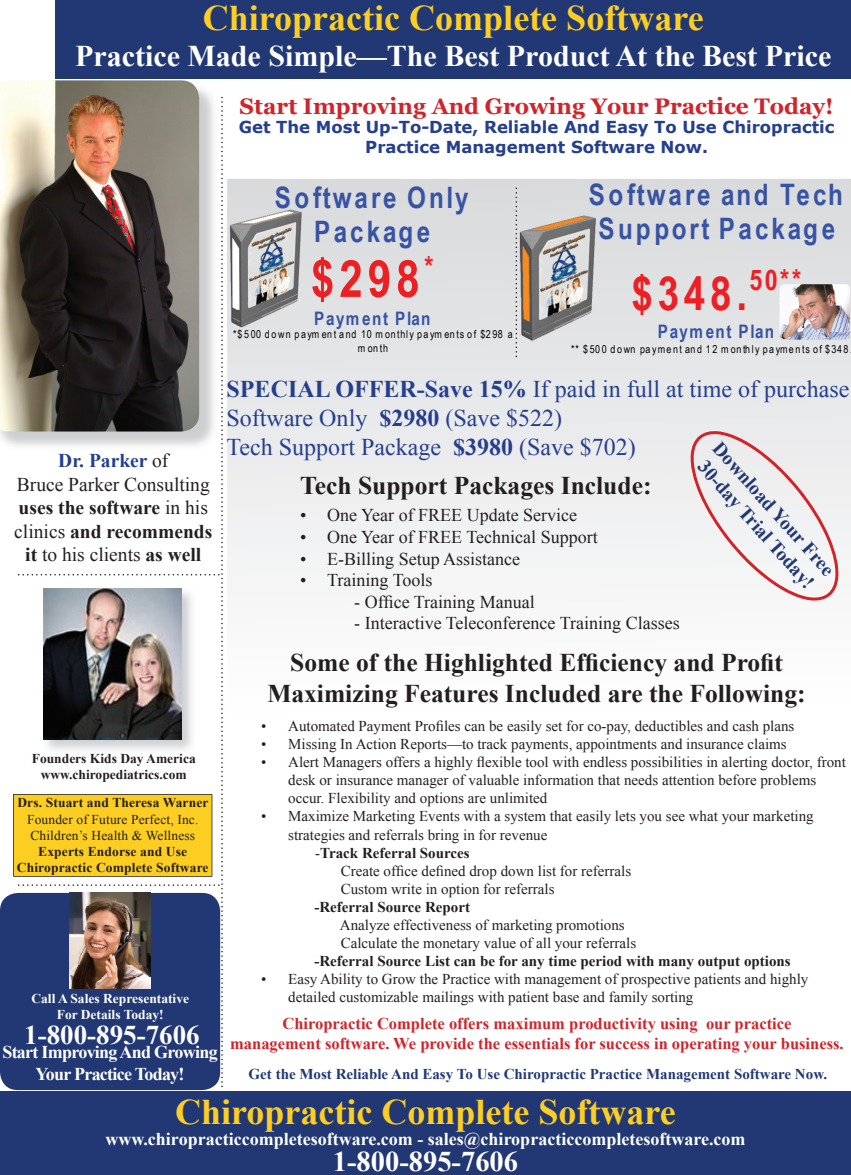
<style>
.page{position:relative;width:851px;height:1175px;background:#fff}
.page>*{position:absolute;margin:0;border:0;box-sizing:border-box;transform-origin:0 0}
.t1{font:700 51.45px "Arial Narrow";color:#ee1f23}
.t2{font:700 46.95px "Arial Narrow";color:#ee1f23}
.t3{font:700 36px "Times New Roman";color:#fdce22}
.t4{font:700 30px "Times New Roman";color:#fff}
.t5{font:700 29.55px/33.9px "Arial Narrow";letter-spacing:.1em;color:#3853a3;text-align:center}
.t6{font:700 28.5px "Times New Roman";color:#fff}
.t7{font:700 27px "Times New Roman";color:#fff}
.t8{font:700 25.5px/30.6px "Times New Roman";color:#231f20;text-align:center}
.t9{font:24px/28.8px "Times New Roman";color:#253f8e}
.t10{font:700 22.5px "Georgia";color:#d1232a}
.t11{font:19.5px/23.4px "Times New Roman";color:#231f20;text-align:center}
.t12{font:700 19.5px/23.4px "Times New Roman";color:#223874}
.t13{font:700 18.6px "Arial Narrow";letter-spacing:.075em;color:#3853a3}
.t14{font:18px/21.6px "Times New Roman";color:#231f20}
.t15{font:700 18px "Times New Roman";color:#fff}
.t16{font:700 18px/21.6px "Times New Roman";letter-spacing:-.04em;color:#fff;text-align:center}
.t17{font:700 16.5px/19.8px "Times New Roman";color:#d1232a;text-align:center}
.t18{font:700 16.5px/19.8px "Verdana";color:#253f8e;text-align:center}
.t19{font:15px/18px "Times New Roman";color:#231f20}
.t20{font:700 15px "Times New Roman";color:#231f20}
.t21{font:700 15px "Times New Roman";color:#223874}
.t22{font:700 13.5px/16.2px "Times New Roman";letter-spacing:.01em;color:#231f20;text-align:center}
.t23{font:13.5px/16.2px "Times New Roman";letter-spacing:.01em;color:#231f20}
.t24{font:700 13.5px/16.2px "Times New Roman";color:#fff;text-align:center}
.t25{font:10.95px/13px "Arial Narrow";letter-spacing:.145em;color:#040503;text-align:center}
.s1{font-weight:700;color:#253f8e}
.s2{font-weight:700}
.s3{font-weight:400}
</style>
<div class="page">
<div style="left:0;top:893px;width:220px;height:197px;background:#223874;border-radius:18px"></div>
<svg style="left:227px;top:179px;width:623px;height:405px"></svg>
<img style="left:0;top:80px;width:199px;height:351px">
<img style="left:227px;top:208px;width:82px;height:121px">
<img style="left:503px;top:213px;width:99px;height:130px">
<img style="left:779px;top:285px;width:71px;height:55px">
<div style="left:56px;top:0;width:794px;height:79px;background:#223874"></div>
<div style="left:689px;top:430px;width:150px;height:171px;background:#f0f0f1"></div>
<svg style="left:515px;top:188px;width:2px;height:169px"></svg>
<div style="left:0;top:1091px;width:850px;height:83px;background:#223874"></div>
<img style="left:13px;top:97px;width:210px;height:990px">
<h3 class="t3" style="left:203px;top:-7px;width:502px">Chiropractic Complete Software</h3>
<h3 class="t4" style="left:75px;top:35px;width:757px">Practice Made Simple—The Best Product At the Best Price</h3>
<h3 class="t10" style="left:240px;top:93px;width:595px">Start Improving And Growing Your Practice Today!</h3>
<p class="t18" style="left:239px;top:117px;width:597px">Get The Most Up-To-Date, Reliable And Easy To Use Chiropractic<br>Practice Management Software Now.</p>
<h3 class="t5" style="left:275px;top:179px;width:195px">Software Only<br>Package</h3>
<h1 class="t1" style="left:311px;top:240px;width:124px">$298<sup>*</sup></h1>
<p class="t13" style="left:314px;top:305px;width:118px">Payment Plan</p>
<p class="t25" style="left:233px;top:328px;width:281px">*$500 down payment and 10 monthly payments of $298 a month</p>
<h3 class="t5" style="left:588px;top:176px;width:256px">Software and Tech<br>Support Package</h3>
<h2 class="t2" style="left:631px;top:258px;width:171px">$348.<sup>50**</sup></h2>
<p class="t13" style="left:657px;top:318px;width:118px">Payment Plan</p>
<p class="t25" style="left:571px;top:342px;width:279px">** $500 down payment and 12 monthly payments of $348</p>
<h3 class="t11" style="left:14px;top:449px;width:199px"><span class="s1">Dr. Parker</span> of<br>Bruce Parker Consulting <span class="s2">uses the software</span> in his clinics <span class="s2">and recommends it</span> to his clients <span class="s2">as well</span></h3>
<p class="t22" style="left:32px;top:750px;width:165px">Founders Kids Day America www.chiropediatrics.com</p>
<p class="t22" style="left:17px;top:794px;width:193px">Drs. Stuart and Theresa Warner</p>
<p class="t23" style="left:27px;top:810px;width:173px">Founder of Future Perfect, Inc.<br>Children’s Health &amp; Wellness</p>
<p class="t22" style="left:17px;top:843px;width:193px">Experts Endorse and Use<br>Chiropractic Complete Software</p>
<p class="t24" style="left:31px;top:989px;width:159px">Call A Sales Representative<br>For Details Today!</p>
<h3 class="t7" style="left:24px;top:1016px;width:177px">1-800-895-7606</h3>
<p class="t16" style="left:2px;top:1041px;width:217px">Start Improving And Growing<br>Your Practice Today!</p>
<h3 class="t9" style="left:226px;top:374px;width:624px"><span class="s2">SPECIAL OFFER-Save 15%</span> If paid in full at time of purchase<br>Software Only <span class="s2">$2980</span> (Save $522)<br>Tech Support Package <span class="s2">$3980</span> (Save $702)</h3>
<h3 class="t12" style="left:725px;top:436px;width:173px;rotate:48deg">Download Your Free<br>30-day Trial Today!</h3>
<h3 class="t8" style="left:300px;top:469px;width:353px">Tech Support Packages Include:</h3>
<p class="t14" style="left:327px;top:504px;width:272px">One Year of FREE Update Service<br>One Year of FREE Technical Support<br>E-Billing Setup Assistance<br>Training Tools</p>
<p class="t14" style="left:354px;top:590px;width:182px">- Office Training Manual</p>
<p class="t14" style="left:354px;top:612px;width:327px">- Interactive Teleconference Training Classes</p>
<p class="t14" style="left:300px;top:504px;width:8px;text-align:justify">• • • •</p>
<h3 class="t8" style="left:267px;top:646px;width:540px">Some of the Highlighted Efficiency and Profit<br>Maximizing Features Included are the Following:</h3>
<p class="t19" style="left:288px;top:717px;width:507px">Automated Payment Profiles can be easily set for co-pay, deductibles and cash plans</p>
<p class="t19" style="left:288px;top:735px;width:500px">Missing In Action Reports—to track payments, appointments and insurance claims</p>
<p class="t19" style="left:288px;top:753px;width:559px">Alert Managers offers a highly flexible tool with endless possibilities in alerting doctor, front</p>
<p class="t19" style="left:288px;top:771px;width:529px">desk or insurance manager of valuable information that needs attention before problems</p>
<p class="t19" style="left:288px;top:789px;width:261px">occur. Flexibility and options are unlimited</p>
<p class="t19" style="left:288px;top:807px;width:527px">Maximize Marketing Events with a system that easily lets you see what your marketing</p>
<p class="t19" style="left:288px;top:825px;width:261px">strategies and referrals bring in for revenue</p>
<p class="t20" style="left:315px;top:842px;width:156px"><span class="s3">-</span>Track Referral Sources</p>
<p class="t19" style="left:340px;top:861px;width:292px">Create office defined drop down list for referrals</p>
<p class="t19" style="left:340px;top:879px;width:215px">Custom write in option for referrals</p>
<p class="t20" style="left:314px;top:896px;width:157px">-Referral Source Report</p>
<p class="t19" style="left:340px;top:915px;width:298px">Analyze effectiveness of marketing promotions<br>Calculate the monetary value of all your referrals</p>
<p class="t20" style="left:314px;top:950px;width:478px">-Referral Source List can be for any time period with many output options</p>
<p class="t19" style="left:288px;top:969px;width:521px">Easy Ability to Grow the Practice with management of prospective patients and highly detailed customizable mailings with patient base and family sorting</p>
<p class="t19" style="left:261px;top:717px;width:7px;text-align:justify">• • •</p>
<p class="t19" style="left:261px;top:807px;width:7px">•</p>
<p class="t19" style="left:261px;top:969px;width:7px">•</p>
<p class="t17" style="left:230px;top:1013px;width:615px">Chiropractic Complete offers maximum productivity using our practice<br>management software. We provide the essentials for success in operating your business.</p>
<p class="t21" style="left:248px;top:1063px;width:580px">Get the Most Reliable And Easy To Use Chiropractic Practice Management Software Now.</p>
<h3 class="t3" style="left:175px;top:1086px;width:502px">Chiropractic Complete Software</h3>
<p class="t15" style="left:105px;top:1126px;width:641px">www.chiropracticcompletesoftware.com - sales@chiropracticcompletesoftware.com</p>
<h3 class="t6" style="left:333px;top:1141px;width:187px">1-800-895-7606</h3>
</div>
